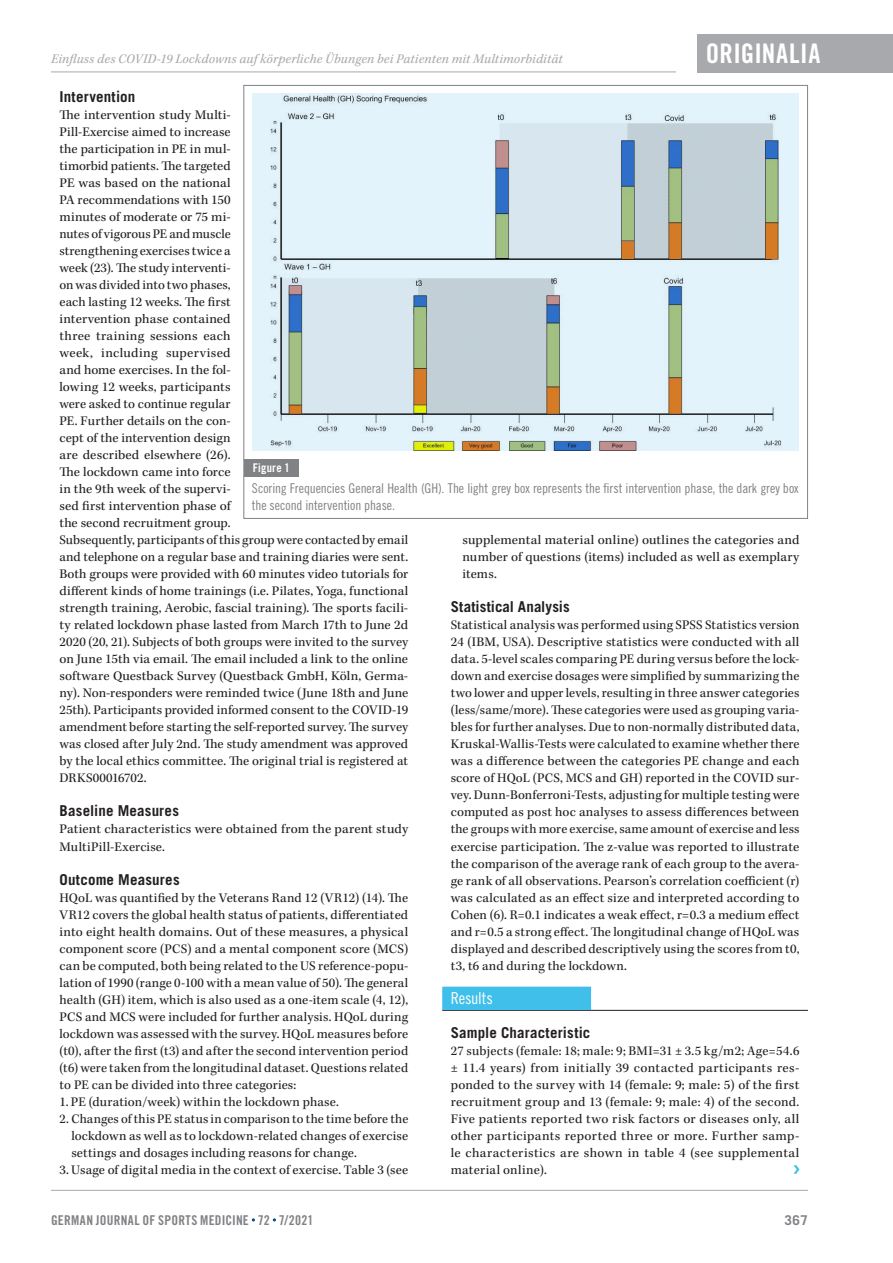
<style>
.page{position:relative;width:893px;height:1263px;background:#fff}
.page>*{position:absolute;margin:0;border:0;box-sizing:border-box;transform-origin:0 0}
.t1{font:27px "Trade Gothic LT Std Bd Cn 20";color:#fff}
.t2{font:16.5px "Trade Gothic LT Std Cn 18";letter-spacing:-.015em;color:#fff}
.t3{font:700 15px "Trade Gothic LT Std";letter-spacing:.01em;color:#231f20}
.t4{font:13.5px/17px "Kepler Std";letter-spacing:.005em;color:#231f20;text-align:justify}
.t5{font:13.5px/17px "Trade Gothic LT Std Cn 18";letter-spacing:-.005em;color:#808285}
.t6{font:italic 13.5px "Kepler Std";letter-spacing:.015em;color:#a8a9ad}
.t7{font:13.5px "Trade Gothic LT Std Bd Cn 20";letter-spacing:.02em;color:#808285}
.t8{font:700 13.5px "Trade Gothic LT Std";color:#808285}
.t9{font:12px "Trade Gothic LT Std Bd Cn 20";letter-spacing:.02em;color:#fff}
</style>
<div class="page">
<div style="left:697px;top:34px;width:196px;height:38px;background:#a8a9ad"></div>
<hr style="left:51px;top:72px;width:625px;height:1px;background:#a8a9ad">
<hr style="left:51px;top:1190px;width:757px;height:1px;background:#a8a9ad">
<svg style="left:793px;top:1165px;width:6px;height:9px"></svg>
<hr style="left:442px;top:1010px;width:366px;height:1px;background:#231f20">
<div style="left:442px;top:987px;width:149px;height:23px;background:#3fbfe9"></div>
<div style="left:244px;top:459px;width:54px;height:17px;background:#808285"></div>
<div style="left:252px;top:94px;width:547px;height:357px;background:#e3f3fb"></div>
<img style="left:271px;top:95px;width:511px;height:356px">
<h1 class="t1" style="left:706px;top:37px;width:26px">ORIGINALIA</h1>
<p class="t6" style="left:51px;top:51px;width:513px">Einfluss des COVID-19 Lockdowns auf körperliche Übungen bei Patienten mit Multimorbidität</p>
<p class="t3" style="left:60px;top:87px;width:77px">Intervention</p>
<p class="t4" style="left:60px;top:107px;width:350px;text-align:left">The intervention study Multi-<br>Pill-Exercise aimed to increase<br>the participation in PE in mul-<br>timorbid patients. The targeted<br>PE was based on the national<br>PA recommendations with 150<br>minutes of moderate or 75 mi-<br>nutes of vigorous PE and muscle<br>strengthening exercises twice a<br>week (23). The study interventi-<br>on was divided into two phases,<br>each lasting 12 weeks. The first<br>intervention phase contained<br>three training sessions each<br>week, including supervised<br>and home exercises. In the fol-<br>lowing 12 weeks, participants<br>were asked to continue regular<br>PE. Further details on the con-<br>cept of the intervention design<br>are described elsewhere (26).<br>The lockdown came into force<br>in the 9th week of the supervi-<br>sed first intervention phase of<br>the second recruitment group.<br>Subsequently, participants of this group were contacted by email and telephone on a regular base and training diaries were sent.<br>Both groups were provided with 60 minutes video tutorials for different kinds of home trainings (i.e. Pilates, Yoga, functional strength training, Aerobic, fascial training). The sports facili&shy;ty related lockdown phase lasted from March 17th to June 2d 2020 (20, 21). Subjects of both groups were invited to the survey on June 15th via email. The email included a link to the online software Questback Survey (Questback GmbH, Köln, Germa&shy;ny). Non-responders were reminded twice (June 18th and June 25th). Participants provided informed consent to the COVID-19 amendment before starting the self-reported survey. The survey was closed after July 2nd. The study amendment was approved by the local ethics committee. The original trial is registered at DRKS00016702.</p>
<p class="t3" style="left:60px;top:802px;width:121px">Baseline Measures</p>
<p class="t4" style="left:60px;top:821px;width:350px">Patient characteristics were obtained from the parent study<br>MultiPill-Exercise.</p>
<p class="t3" style="left:60px;top:870px;width:122px">Outcome Measures</p>
<p class="t4" style="left:60px;top:889px;width:350px">HQoL was quantified by the Veterans Rand 12 (VR12) (14). The VR12 covers the global health status of patients, differentiated into eight health domains. Out of these measures, a physical component score (PCS) and a mental component score (MCS) can be computed, both being related to the US reference-popu&shy;lation of 1990 (range 0-100 with a mean value of 50). The general health (GH) item, which is also used as a one-item scale (4, 12), PCS and MCS were included for further analysis. HQoL during lockdown was assessed with the survey. HQoL measures before (t0), after the first (t3) and after the second intervention period (t6) were taken from the longitudinal dataset. Questions related to PE can be divided into three categories:</p>
<p class="t4" style="left:60px;top:1093px;width:281px">1. PE (duration/week) within the lockdown phase.</p>
<p class="t4" style="left:71px;top:1110px;width:338px;text-indent:-12px">2. Changes of this PE status in comparison to the time before the lockdown as well as to lockdown-related changes of exercise settings and dosages including reasons for change.</p>
<p class="t4" style="left:60px;top:1161px;width:350px">3. Usage of digital media in the context of exercise. Table 3 (see</p>
<p class="t9" style="left:253px;top:460px;width:39px">FIGURE 1</p>
<p class="t5" style="left:252px;top:480px;width:548px">Scoring Frequencies General Health (GH). The light grey box represents the first intervention phase, the dark grey box the second intervention phase.</p>
<p class="t4" style="left:462px;top:532px;width:338px">supplemental material online) outlines the categories and number of questions (items) included as well as exemplary items.</p>
<p class="t3" style="left:451px;top:598px;width:120px">Statistical Analysis</p>
<p class="t4" style="left:451px;top:617px;width:350px">Statistical analysis was performed using SPSS Statistics version 24 (IBM, USA). Descriptive statistics were conducted with all data. 5-level scales comparing PE during versus before the lock&shy;down and exercise dosages were simplified by summarizing the two lower and upper levels, resulting in three answer categories (less/same/more). These categories were used as grouping varia&shy;bles for further analyses. Due to non-normally distributed data, Kruskal-Wallis-Tests were calculated to examine whether there was a difference between the categories PE change and each score of HQoL (PCS, MCS and GH) reported in the COVID sur&shy;vey. Dunn-Bonferroni-Tests, adjusting for multiple testing were computed as post hoc analyses to assess differences between the groups with more exercise, same amount of exercise and less exercise participation. The z-value was reported to illustrate the comparison of the average rank of each group to the avera&shy;ge rank of all observations. Pearson’s correlation coefficient (r) was calculated as an effect size and interpreted according to Cohen (6). R=0.1 indicates a weak effect, r=0.3 a medium effect and r=0.5 a strong effect. The longitudinal change of HQoL was displayed and described descriptively using the scores from t0, t3, t6 and during the lockdown.</p>
<p class="t2" style="left:451px;top:988px;width:44px">Results</p>
<p class="t3" style="left:451px;top:1023px;width:141px">Sample Characteristic</p>
<p class="t4" style="left:451px;top:1042px;width:350px">27 subjects (female: 18; male: 9; BMI=31 ± 3.5 kg/m2; Age=54.6 ± 11.4 years) from initially 39 contacted participants res&shy;ponded to the survey with 14 (female: 9; male: 5) of the first recruitment group and 13 (female: 9; male: 4) of the second.<br>Five patients reported two risk factors or diseases only, all other participants reported three or more. Further samp&shy;le characteristics are shown in table 4 (see supplemental material online).</p>
<p class="t7" style="left:51px;top:1212px;width:264px">GERMAN JOURNAL OF SPORTS MEDICINE 72 7/2021</p>
<p class="t8" style="left:784px;top:1211px;width:25px">367</p>
</div>
